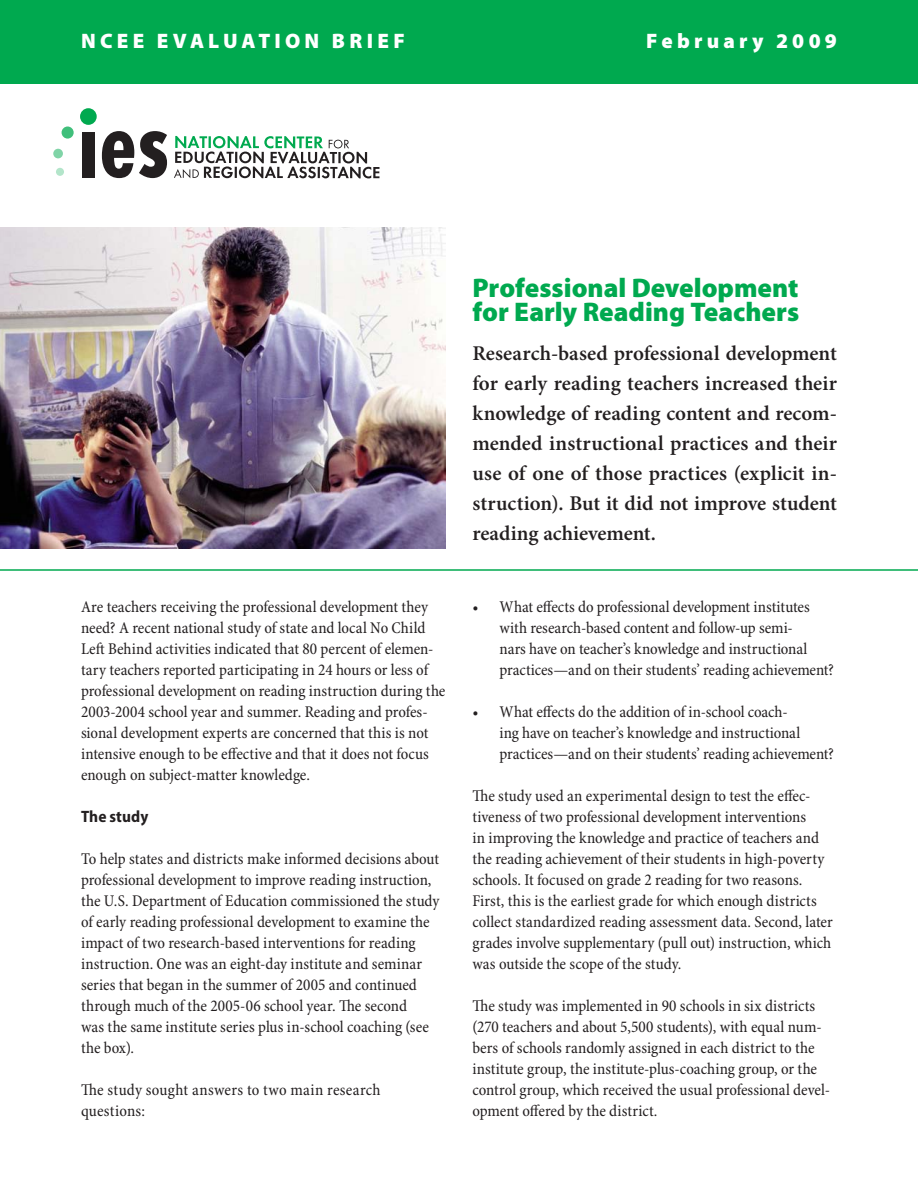
<style>
.page{position:relative;width:918px;height:1188px;background:#fff}
.page>*{position:absolute;margin:0;border:0;box-sizing:border-box;transform-origin:0 0}
.t1{font:900 27px/24px "Myriad Pro";color:#00a94f}
.t2{font:600 21px/30px "Minion Pro";letter-spacing:-.005em;color:#231f20;text-align:justify}
.t3{font:900 21px "Myriad Pro";letter-spacing:.2em;color:#fff}
.t4{font:condensed 16.5px/21px "Minion Pro";color:#231f20}
.t5{font:700 semi-condensed 16.5px "Myriad Pro";letter-spacing:.005em;color:#231f20}
</style>
<div class="page">
<img style="left:0;top:228px;width:445px;height:321px">
<div style="left:62px;top:127px;width:12px;height:12px;background:#40bf7b;border-radius:50%"></div>
<div style="left:53px;top:149px;width:10px;height:9px;background:#80d4a7;border-radius:50%"></div>
<div style="left:56px;top:168px;width:8px;height:8px;background:#b3e5ca;border-radius:50%"></div>
<div style="left:80px;top:108px;width:17px;height:17px;background:#00a94f;border-radius:50%"></div>
<div style="left:82px;top:132px;width:13px;height:45px;background:#231f20"></div>
<svg style="left:102px;top:131px;width:65px;height:47px"></svg>
<svg style="left:174px;top:136px;width:206px;height:42px"></svg>
<div style="left:0;top:0;width:918px;height:84px;background:#00a94f"></div>
<hr style="left:0;top:569px;width:918px;height:2px;background:#00a94f">
<p class="t3" style="left:755px;top:23px;width:106px">2009-01</p>
<p class="t3" style="left:81px;top:29px;width:325px">NCEE EVALUATION Brie f</p>
<p class="t3" style="left:646px;top:29px;width:192px">F ebruary 2009</p>
<p class="t4" style="left:81px;top:597px;width:366px">Are teachers receiving the professional development they need? A recent national study of state and local No Child Left Behind activities indicated that 80 percent of elemen&shy;tary teachers reported participating in 24 hours or less of professional development on reading instruction during the 2003-2004 school year and summer. Reading and profes&shy;sional development experts are concerned that this is not intensive enough to be effective and that it does not focus enough on subject-matter knowledge.</p>
<p class="t5" style="left:81px;top:807px;width:69px">The study</p>
<p class="t4" style="left:81px;top:849px;width:360px">To help states and districts make informed decisions about professional development to improve reading instruction, the U.S. Department of Education commissioned the study of early reading professional development to examine the impact of two research-based interventions for reading instruction. One was an eight-day institute and seminar series that began in the summer of 2005 and continued through much of the 2005-06 school year. The second<br>was the same institute series plus in-school coaching (see the box).</p>
<p class="t4" style="left:81px;top:1080px;width:301px">The study sought answers to two main research questions:</p>
<h1 class="t1" style="left:472px;top:276px;width:328px">Professional Development for Early Reading Teachers</h1>
<p class="t2" style="left:472px;top:339px;width:366px">Research-based professional development for early reading teachers increased their knowledge of reading content and recom&shy;mended instructional practices and their use of one of those practices (explicit in&shy;struction). But it did not improve student reading achievement.</p>
<p class="t4" style="left:500px;top:597px;width:336px;text-indent:-27px">• What effects do professional development institutes with research-based content and follow-up semi-<br>nars have on teacher’s knowledge and instructional practices—and on their students’ reading achievement?</p>
<p class="t4" style="left:500px;top:702px;width:336px;text-indent:-27px">• What effects do the addition of in-school coach-<br>ing have on teacher’s knowledge and instructional practices—and on their students’ reading achievement?</p>
<p class="t4" style="left:473px;top:786px;width:362px">The study used an experimental design to test the effec&shy;tiveness of two professional development interventions<br>in improving the knowledge and practice of teachers and the reading achievement of their students in high-poverty schools. It focused on grade 2 reading for two reasons.<br>First, this is the earliest grade for which enough districts collect standardized reading assessment data. Second, later grades involve supplementary (pull out) instruction, which was outside the scope of the study.</p>
<p class="t4" style="left:473px;top:996px;width:359px">The study was implemented in 90 schools in six districts (270 teachers and about 5,500 students), with equal num&shy;bers of schools randomly assigned in each district to the institute group, the institute-plus-coaching group, or the control group, which received the usual professional devel&shy;opment offered by the district.</p>
</div>
